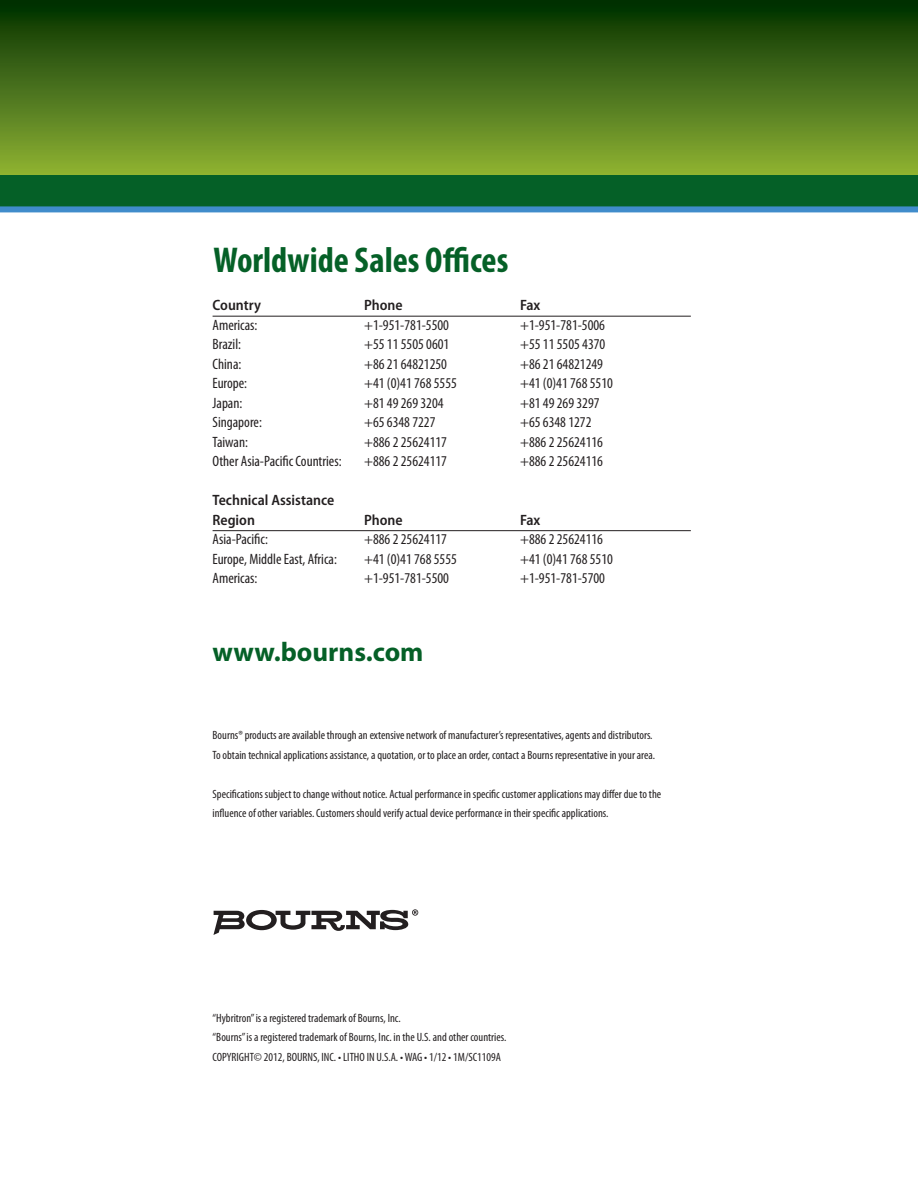
<style>
.page{position:relative;width:918px;height:1188px;background:#fff}
.page>*{position:absolute;margin:0;border:0;box-sizing:border-box;transform-origin:0 0}
.t1{font:700 condensed 36px "Myriad Pro";color:#056027}
.t2{font:700 27px "Myriad Pro";color:#056027}
.t3{font:condensed 15px "Myriad Pro";color:#231f20}
.t4{font:600 semi-condensed 15px/19.5px "Myriad Pro";color:#231f20}
.t5{font:condensed 12px/19.5px "Myriad Pro";color:#231f20}
</style>
<div class="page">
<svg style="left:213px;top:909px;width:205px;height:25px"></svg>
<div style="left:0;top:174px;width:918px;height:32px;background:#056027"></div>
<div style="left:0;top:206px;width:918px;height:6px;background:#408ccb"></div>
<hr style="left:213px;top:316px;width:478px;height:1px;background:#231f20">
<hr style="left:213px;top:530px;width:478px;height:1px;background:#231f20">
<div style="left:0;top:0;width:918px;height:174px;background:linear-gradient(to bottom,#002f00,#8eb134)"></div>
<h1 class="t1" style="left:213px;top:237px;width:296px">Worldwide Sales Offices</h1>
<p class="t4" style="left:213px;top:296px;width:50px">Country</p>
<p class="t4" style="left:364px;top:296px;width:40px">Phone</p>
<p class="t4" style="left:520px;top:296px;width:22px">Fax</p>
<p class="t3" style="left:213px;top:316px;width:46px">Americas:</p>
<p class="t3" style="left:364px;top:316px;width:87px">+1-951-781-5500</p>
<p class="t3" style="left:520px;top:316px;width:87px">+1-951-781-5006</p>
<p class="t3" style="left:213px;top:335px;width:30px">Brazil:</p>
<p class="t3" style="left:364px;top:335px;width:87px">+55 11 5505 0601</p>
<p class="t3" style="left:520px;top:335px;width:87px">+55 11 5505 4370</p>
<p class="t3" style="left:213px;top:355px;width:30px">China:</p>
<p class="t3" style="left:364px;top:355px;width:84px">+86 21 64821250</p>
<p class="t3" style="left:520px;top:355px;width:84px">+86 21 64821249</p>
<p class="t3" style="left:213px;top:374px;width:36px">Europe:</p>
<p class="t3" style="left:364px;top:374px;width:94px">+41 (0)41 768 5555</p>
<p class="t3" style="left:520px;top:374px;width:94px">+41 (0)41 768 5510</p>
<p class="t3" style="left:213px;top:394px;width:31px">Japan:</p>
<p class="t3" style="left:364px;top:394px;width:81px">+81 49 269 3204</p>
<p class="t3" style="left:520px;top:394px;width:81px">+81 49 269 3297</p>
<p class="t3" style="left:213px;top:413px;width:51px">Singapore:</p>
<p class="t3" style="left:364px;top:413px;width:73px">+65 6348 7227</p>
<p class="t3" style="left:520px;top:413px;width:73px">+65 6348 1272</p>
<p class="t3" style="left:213px;top:433px;width:37px">Taiwan:</p>
<p class="t3" style="left:364px;top:433px;width:84px">+886 2 25624117</p>
<p class="t3" style="left:520px;top:433px;width:84px">+886 2 25624116</p>
<p class="t3" style="left:213px;top:452px;width:131px">Other Asia-Pacific Countries:</p>
<p class="t3" style="left:364px;top:452px;width:84px">+886 2 25624117</p>
<p class="t3" style="left:520px;top:452px;width:84px">+886 2 25624116</p>
<p class="t4" style="left:213px;top:491px;width:123px">Technical Assistance<br>Region</p>
<p class="t4" style="left:364px;top:510px;width:40px">Phone</p>
<p class="t4" style="left:520px;top:510px;width:22px">Fax</p>
<p class="t3" style="left:213px;top:530px;width:57px">Asia-Pacific:</p>
<p class="t3" style="left:364px;top:530px;width:84px">+886 2 25624117</p>
<p class="t3" style="left:520px;top:530px;width:84px">+886 2 25624116</p>
<p class="t3" style="left:213px;top:550px;width:126px">Europe, Middle East, Africa:</p>
<p class="t3" style="left:364px;top:550px;width:94px">+41 (0)41 768 5555</p>
<p class="t3" style="left:520px;top:550px;width:94px">+41 (0)41 768 5510</p>
<p class="t3" style="left:213px;top:569px;width:46px">Americas:</p>
<p class="t3" style="left:364px;top:569px;width:87px">+1-951-781-5500</p>
<p class="t3" style="left:520px;top:569px;width:87px">+1-951-781-5700</p>
<h2 class="t2" style="left:213px;top:637px;width:212px">www.bourns.com</h2>
<p class="t5" style="left:213px;top:726px;width:444px">Bourns® products are available through an extensive network of manufacturer’s representatives, agents and distributors.<br>To obtain technical applications assistance, a quotation, or to place an order, contact a Bourns representative in your area.</p>
<p class="t5" style="left:213px;top:784px;width:450px">Specifications subject to change without notice. Actual performance in specific customer applications may differ due to the influence of other variables. Customers should verify actual device performance in their specific applications.</p>
<p class="t5" style="left:213px;top:1008px;width:295px">“Hybritron” is a registered trademark of Bourns, Inc.<br>“Bourns” is a registered trademark of Bourns, Inc. in the U.S. and other countries.<br>COPYRIGHT© 2012, BOURNS, INC. • LITHO IN U.S.A. • WAG • 1/12 • 1M/SC1109A</p>
</div>
